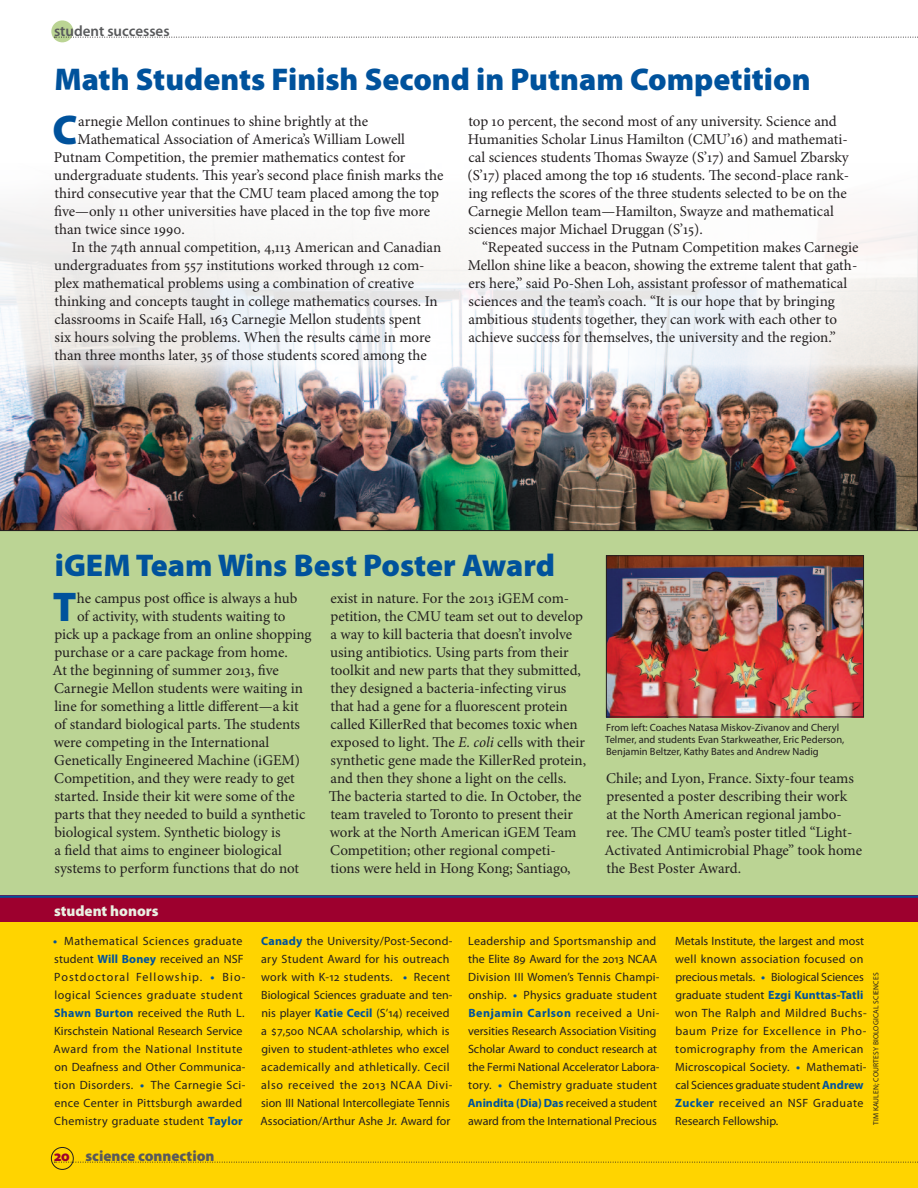
<style>
.page{position:relative;width:918px;height:1188px;background:#fff}
.page>*{position:absolute;margin:0;border:0;box-sizing:border-box;transform-origin:0 0}
.t1{font:900 41.7px "Myriad Pro";color:#00529c}
.t2{font:900 31.5px "Myriad Pro";color:#00529c}
.t3{font:15px/18px "Minion Pro";color:#231f20}
.t4{font:900 15px "Myriad Pro";color:#58595b}
.t5{font:600 15px "Myriad Pro";color:#58595b}
.t6{font:900 15px "Myriad Pro";color:#e9efe1}
.t7{font:12px/18px "Myriad Pro";letter-spacing:.015em;color:#231f20}
.t8{font:10.5px/12px "Myriad Pro";color:#231f20}
.t9{font:7.5px "Myriad Pro";letter-spacing:.02em;color:#231f20}
.s1{font-style:italic}
.s2{font-weight:700;color:#00529c}
.s3{color:#9d002e}
</style>
<div class="page">
<div style="left:0;top:513px;width:918px;height:491px;background:#bbd494"></div>
<img style="left:0;top:405px;width:918px;height:126px">
<svg style="left:0;top:20px;width:918px;height:385px"></svg>
<div style="left:0;top:917px;width:918px;height:271px;background:#ffd400"></div>
<div style="left:0;top:896px;width:918px;height:26px;background:#9d002e"></div>
<hr style="left:0;top:896px;width:918px;height:2px;background:#00529c">
<img style="left:608px;top:557px;width:254px;height:158px">
<div style="left:606px;top:555px;width:258px;height:162px;border:1px solid #231f20"></div>
<svg style="left:54px;top:1162px;width:864px;height:1px"></svg>
<div style="left:51px;top:1147px;width:22px;height:23px;border:1px solid #231f20;border-radius:50%"></div>
<div style="left:51px;top:20px;width:22px;height:22px;background:#bbd494;border-radius:50%"></div>
<svg style="left:54px;top:37px;width:864px;height:1px"></svg>
<p class="t5" style="left:54px;top:23px;width:117px">student successes</p>
<p class="t2" style="left:54px;top:61px;width:758px">Math Students Finish Second in Putnam Competition</p>
<p class="t1" style="left:53px;top:106px;width:27px">C</p>
<p class="t3" style="left:78px;top:113px;width:291px">arnegie Mellon continues to shine brightly at the</p>
<p class="t3" style="left:468px;top:113px;width:370px">top 10 percent, the second most of any university. Science and</p>
<p class="t3" style="left:468px;top:131px;width:381px">Humanities Scholar Linus Hamilton (CMU’16) and mathemati-</p>
<p class="t3" style="left:468px;top:149px;width:382px">cal sciences students Thomas Swayze (S’17) and Samuel Zbarsky</p>
<p class="t3" style="left:468px;top:167px;width:383px">(S’17) placed among the top 16 students. The second-place rank-</p>
<p class="t3" style="left:468px;top:185px;width:380px">ing reflects the scores of the three students selected to be on the</p>
<p class="t3" style="left:468px;top:203px;width:367px">Carnegie Mellon team—Hamilton, Swayze and mathematical</p>
<p class="t3" style="left:469px;top:221px;width:236px">sciences major Michael Druggan (S’15).</p>
<p class="t3" style="left:482px;top:239px;width:378px">“Repeated success in the Putnam Competition makes Carnegie</p>
<p class="t3" style="left:468px;top:257px;width:391px">Mellon shine like a beacon, showing the extreme talent that gath-</p>
<p class="t3" style="left:468px;top:275px;width:380px">ers here,” said Po-Shen Loh, assistant professor of mathematical</p>
<p class="t3" style="left:469px;top:293px;width:368px">sciences and the team’s coach. “It is our hope that by bringing</p>
<p class="t3" style="left:469px;top:311px;width:370px">ambitious students together, they can work with each other to</p>
<p class="t3" style="left:469px;top:329px;width:369px">achieve success for themselves, the university and the region.”</p>
<p class="t3" style="left:78px;top:131px;width:329px">Mathematical Association of America’s William Lowell</p>
<p class="t3" style="left:54px;top:149px;width:353px">Putnam Competition, the premier mathematics contest for</p>
<p class="t3" style="left:54px;top:167px;width:391px">undergraduate students. This year’s second place finish marks the</p>
<p class="t3" style="left:54px;top:185px;width:386px">third consecutive year that the CMU team placed among the top</p>
<p class="t3" style="left:54px;top:203px;width:378px">five—only 11 other universities have placed in the top five more</p>
<p class="t3" style="left:54px;top:221px;width:132px">than twice since 1990.</p>
<p class="t3" style="left:72px;top:239px;width:371px">In the 74th annual competition, 4,113 American and Canadian</p>
<p class="t3" style="left:54px;top:257px;width:372px">undergraduates from 557 institutions worked through 12 com-</p>
<p class="t3" style="left:54px;top:275px;width:361px">plex mathematical problems using a combination of creative</p>
<p class="t3" style="left:54px;top:293px;width:385px">thinking and concepts taught in college mathematics courses. In</p>
<p class="t3" style="left:54px;top:311px;width:368px">classrooms in Scaife Hall, 163 Carnegie Mellon students spent</p>
<p class="t3" style="left:55px;top:329px;width:378px">six hours solving the problems. When the results came in more</p>
<p class="t3" style="left:54px;top:347px;width:374px">than three months later, 35 of those students scored among the</p>
<p class="t2" style="left:55px;top:547px;width:502px">iGEM Team Wins Best Poster Award</p>
<p class="t1" style="left:53px;top:583px;width:25px">T</p>
<p class="t3" style="left:77px;top:590px;width:222px">he campus post office is always a hub</p>
<p class="t3" style="left:329px;top:590px;width:259px">exist in nature. For the 2013 iGEM com&shy;petition, the CMU team set out to develop a way to kill bacteria that doesn’t involve using antibiotics. Using parts from their toolkit and new parts that they submitted, they designed a bacteria-infecting virus that had a gene for a fluorescent protein called KillerRed that becomes toxic when exposed to light. The <span class="s1">E. coli</span> cells with their synthetic gene made the KillerRed protein, and then they shone a light on the cells.<br>The bacteria started to die. In October, the team traveled to Toronto to present their work at the North American iGEM Team Competition; other regional competi&shy;tions were held in Hong Kong; Santiago,</p>
<p class="t3" style="left:77px;top:608px;width:210px">of activity, with students waiting to</p>
<p class="t3" style="left:54px;top:626px;width:259px">pick up a package from an online shopping</p>
<p class="t3" style="left:54px;top:644px;width:235px">purchase or a care package from home.</p>
<p class="t3" style="left:53px;top:662px;width:228px">At the beginning of summer 2013, five</p>
<p class="t3" style="left:54px;top:680px;width:250px">Carnegie Mellon students were waiting in</p>
<p class="t3" style="left:54px;top:698px;width:246px">line for something a little different—a kit</p>
<p class="t3" style="left:54px;top:716px;width:247px">of standard biological parts. The students</p>
<p class="t3" style="left:54px;top:734px;width:217px">were competing in the International</p>
<p class="t3" style="left:54px;top:752px;width:247px">Genetically Engineered Machine (iGEM)</p>
<p class="t3" style="left:54px;top:770px;width:242px">Competition, and they were ready to get</p>
<p class="t3" style="left:55px;top:788px;width:242px">started. Inside their kit were some of the</p>
<p class="t3" style="left:54px;top:806px;width:253px">parts that they needed to build a synthetic</p>
<p class="t3" style="left:55px;top:824px;width:228px">biological system. Synthetic biology is</p>
<p class="t3" style="left:55px;top:842px;width:229px">a field that aims to engineer biological</p>
<p class="t3" style="left:55px;top:860px;width:246px">systems to perform functions that do not</p>
<p class="t6" style="left:54px;top:902px;width:106px">student honors</p>
<p class="t8" style="left:605px;top:722px;width:241px">From left: Coaches Natasa Miskov-Zivanov and Cheryl<br>Telmer, and students Evan Starkweather, Eric Pederson,<br>Benjamin Beltzer, Kathy Bates and Andrew Nadig</p>
<p class="t3" style="left:605px;top:770px;width:259px">Chile; and Lyon, France. Sixty-four teams presented a poster describing their work<br>at the North American regional jambo&shy;ree. The CMU team’s poster titled “Light-Activated Antimicrobial Phage” took home the Best Poster Award.</p>
<p class="t7" style="left:53px;top:932px;width:194px"><span class="s2">•</span> Mathematical Sciences graduate student <span class="s2">Will Boney</span> received an NSF Postdoctoral Fellowship. <span class="s2">•</span> Bio&shy;logical Sciences graduate student <span class="s2">Shawn Burton</span> received the Ruth L.<br>Kirschstein National Research Service Award from the National I nstitute on Deafness and Other Communica&shy;tion Disorders. <span class="s2">•</span> The Carnegie Sci&shy;ence Center in Pittsburgh awarded Chemistry graduate student <span class="s2">Taylor</span></p>
<p class="t7" style="left:261px;top:932px;width:193px"><span class="s2">Canady</span> the University/Post-Second&shy;ary Student Award for his outreach work with K-12 students. <span class="s2">•</span> Recent Biological Sciences graduate and ten&shy;nis player <span class="s2">Katie Cecil</span> (S’14) received a $7,500 NCAA scholarship, which is given to student-athletes who excel academically and athletically. Cecil also received the 2013 NCAA Divi&shy;sion III National I ntercollegiate Tennis Association/Arthur Ashe Jr. Award for</p>
<p class="t7" style="left:468px;top:932px;width:193px">Leadership and Sportsmanship and the Elite 89 Award for the 2013 NCAA Division III Women’s Tennis Champi&shy;onship. <span class="s2">•</span> Physics graduate student <span class="s2">Benjamin Carlson</span> received a Uni&shy;versities Research Association Visiting Scholar Award to conduct research at the Fermi National Accelerator Labora&shy;tory. <span class="s2">•</span> Chemistry graduate student <span class="s2">Anindita (Dia) Das</span> received a student award from the I nternational Precious</p>
<p class="t7" style="left:675px;top:932px;width:193px">Metals I nstitute, the largest and most well known association focused on precious metals. <span class="s2">•</span> Biological Sciences graduate student <span class="s2">Ezgi Kunttas-Tatli </span>won The Ralph and Mildred Buchs&shy;baum Prize for Excellence in Pho&shy;tomicrography from the American Microscopical Society. <span class="s2">•</span> Mathemati&shy;cal Sciences graduate student <span class="s2">Andrew Zucker</span> received an NSF Graduate Research Fellowship.</p>
<p class="t9" style="left:872px;top:1004px;width:32px;rotate:-90deg">Sciences</p>
<p class="t9" style="left:872px;top:1020px;width:7px;rotate:-90deg">ical</p>
<p class="t9" style="left:872px;top:1045px;width:16px;rotate:-90deg">Biolog</p>
<p class="t9" style="left:872px;top:1125px;width:63px;rotate:-90deg">Tim Kaulen; Courtesy</p>
<p class="t4" style="left:54px;top:1147px;width:162px"><span class="s3">20</span> science connection</p>
</div>
